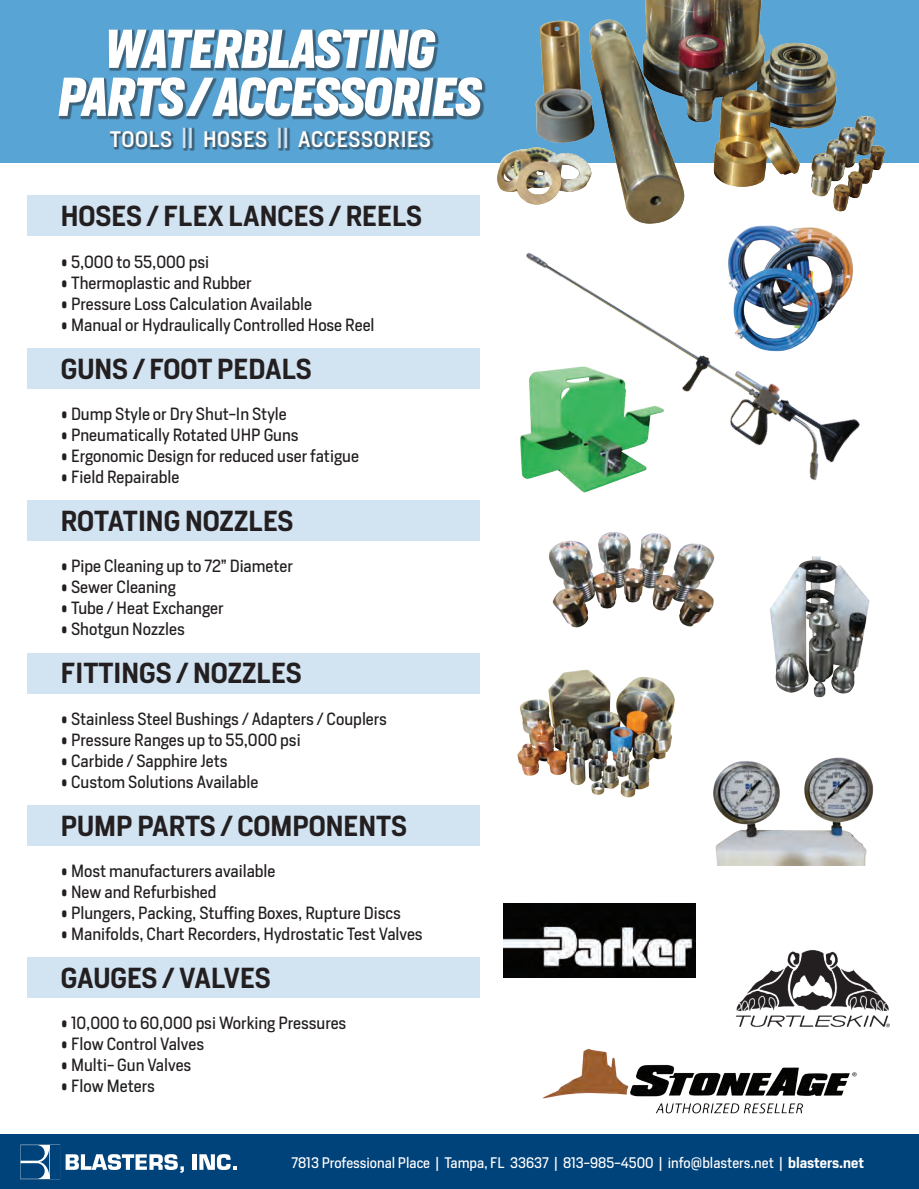
<style>
.page{position:relative;width:919px;height:1189px;background:#fff}
.page>*{position:absolute;margin:0;border:0;box-sizing:border-box;transform-origin:0 0}
.t1{font:italic 700 51px/48px "Heron Sans Cond";letter-spacing:-.01em;color:#fff;text-align:center}
.t2{font:600 27px "Heron Sans";color:#231f20}
.t3{font:500 21px "Heron Sans";letter-spacing:.03em;color:#fff}
.t4{font:16.5px "Heron Sans";color:#231f20}
.t5{font:14.25px "Heron Sans";color:#fff}
.s1{color:#d2e3f2}
.s2{font-weight:600}
</style>
<div class="page">
<div style="left:0;top:0;width:918px;height:162px;background:#58a5d5"></div>
<div style="left:110px;top:127px;width:323px;height:24px;background:#231f20;opacity:.5"></div>
<img style="left:459px;top:0;width:459px;height:236px">
<div style="left:0;top:1134px;width:918px;height:54px;background:#00427a"></div>
<svg style="left:66px;top:1154px;width:118px;height:18px"></svg>
<div style="left:192px;top:1153px;width:5px;height:16px;background:#fff"></div>
<svg style="left:199px;top:1154px;width:37px;height:15px"></svg>
<svg style="left:20px;top:1144px;width:40px;height:34px"></svg>
<div style="left:27px;top:957px;width:452px;height:40px;background:#d2e3f2"></div>
<div style="left:27px;top:805px;width:452px;height:40px;background:#d2e3f2"></div>
<div style="left:27px;top:653px;width:452px;height:40px;background:#d2e3f2"></div>
<div style="left:27px;top:500px;width:452px;height:41px;background:#d2e3f2"></div>
<div style="left:27px;top:348px;width:452px;height:41px;background:#d2e3f2"></div>
<div style="left:27px;top:195px;width:452px;height:41px;background:#d2e3f2"></div>
<img style="left:503px;top:903px;width:192px;height:74px">
<img style="left:542px;top:1048px;width:315px;height:66px">
<img style="left:735px;top:949px;width:153px;height:79px">
<img style="left:517px;top:669px;width:158px;height:129px">
<img style="left:549px;top:532px;width:166px;height:96px">
<img style="left:713px;top:757px;width:161px;height:108px">
<img style="left:486px;top:157px;width:425px;height:336px">
<img style="left:770px;top:556px;width:100px;height:142px">
<img style="left:686px;top:209px;width:200px;height:150px">
<div style="left:58px;top:28px;width:427px;height:92px;background:#231f20;opacity:.5"></div>
<h1 class="t1" style="left:59px;top:25px;width:424px">WATERBLASTING<br>PARTS / ACCESSORIES</h1>
<p class="t3" style="left:110px;top:126px;width:322px">TOOLS <span class="s1">||</span> HOSES <span class="s1">||</span> ACCESSORIES</p>
<h2 class="t2" style="left:61px;top:199px;width:363px">HOSES / FLEX LANCES / REELS</h2>
<p class="t4" style="left:61px;top:251px;width:150px">• 5,000 to 55,000 psi</p>
<p class="t4" style="left:61px;top:272px;width:192px">• Thermoplastic and Rubber</p>
<p class="t4" style="left:61px;top:293px;width:252px">• Pressure Loss Calculation Available</p>
<p class="t4" style="left:61px;top:314px;width:315px">• Manual or Hydraulically Controlled Hose Reel</p>
<h2 class="t2" style="left:61px;top:351px;width:252px">GUNS / FOOT PEDALS</h2>
<p class="t4" style="left:61px;top:403px;width:227px">• Dump Style or Dry Shut-In Style</p>
<p class="t4" style="left:61px;top:424px;width:239px">• Pneumatically Rotated UHP Guns</p>
<p class="t4" style="left:61px;top:445px;width:299px">• Ergonomic Design for reduced user fatigue</p>
<p class="t4" style="left:61px;top:466px;width:120px">• Field Repairable</p>
<h2 class="t2" style="left:61px;top:503px;width:234px">ROTATING NOZZLES</h2>
<p class="t4" style="left:61px;top:555px;width:234px">• Pipe Cleaning up to 72” Diameter</p>
<p class="t4" style="left:61px;top:576px;width:116px">• Sewer Cleaning</p>
<p class="t4" style="left:61px;top:597px;width:164px">• Tube / Heat Exchanger</p>
<p class="t4" style="left:61px;top:618px;width:125px">• Shotgun Nozzles</p>
<h2 class="t2" style="left:61px;top:655px;width:242px">FITTINGS / NOZZLES</h2>
<p class="t4" style="left:61px;top:708px;width:327px">• Stainless Steel Bushings / Adapters / Couplers</p>
<p class="t4" style="left:61px;top:729px;width:241px">• Pressure Ranges up to 55,000 psi</p>
<p class="t4" style="left:61px;top:750px;width:168px">• Carbide / Sapphire Jets</p>
<p class="t4" style="left:61px;top:771px;width:199px">• Custom Solutions Available</p>
<h2 class="t2" style="left:61px;top:808px;width:347px">PUMP PARTS / COMPONENTS</h2>
<p class="t4" style="left:61px;top:860px;width:216px">• Most manufacturers available</p>
<p class="t4" style="left:61px;top:881px;width:157px">• New and Refurbished</p>
<p class="t4" style="left:61px;top:902px;width:341px">• Plungers, Packing, Stuffing Boxes, Rupture Discs</p>
<p class="t4" style="left:61px;top:923px;width:363px">• Manifolds, Chart Recorders, Hydrostatic Test Valves</p>
<h2 class="t2" style="left:61px;top:960px;width:211px">GAUGES / VALVES</h2>
<p class="t4" style="left:61px;top:1012px;width:287px">• 10,000 to 60,000 psi Working Pressures</p>
<p class="t4" style="left:61px;top:1033px;width:145px">• Flow Control Valves</p>
<p class="t4" style="left:61px;top:1054px;width:132px">• Multi- Gun Valves</p>
<p class="t4" style="left:61px;top:1075px;width:95px">• Flow Meters</p>
<p class="t5" style="left:291px;top:1152px;width:573px">7813 Professional Place | Tampa, FL 33637 | 813-985-4500 | info@blasters.net | <span class="s2">blasters.net</span></p>
</div>
